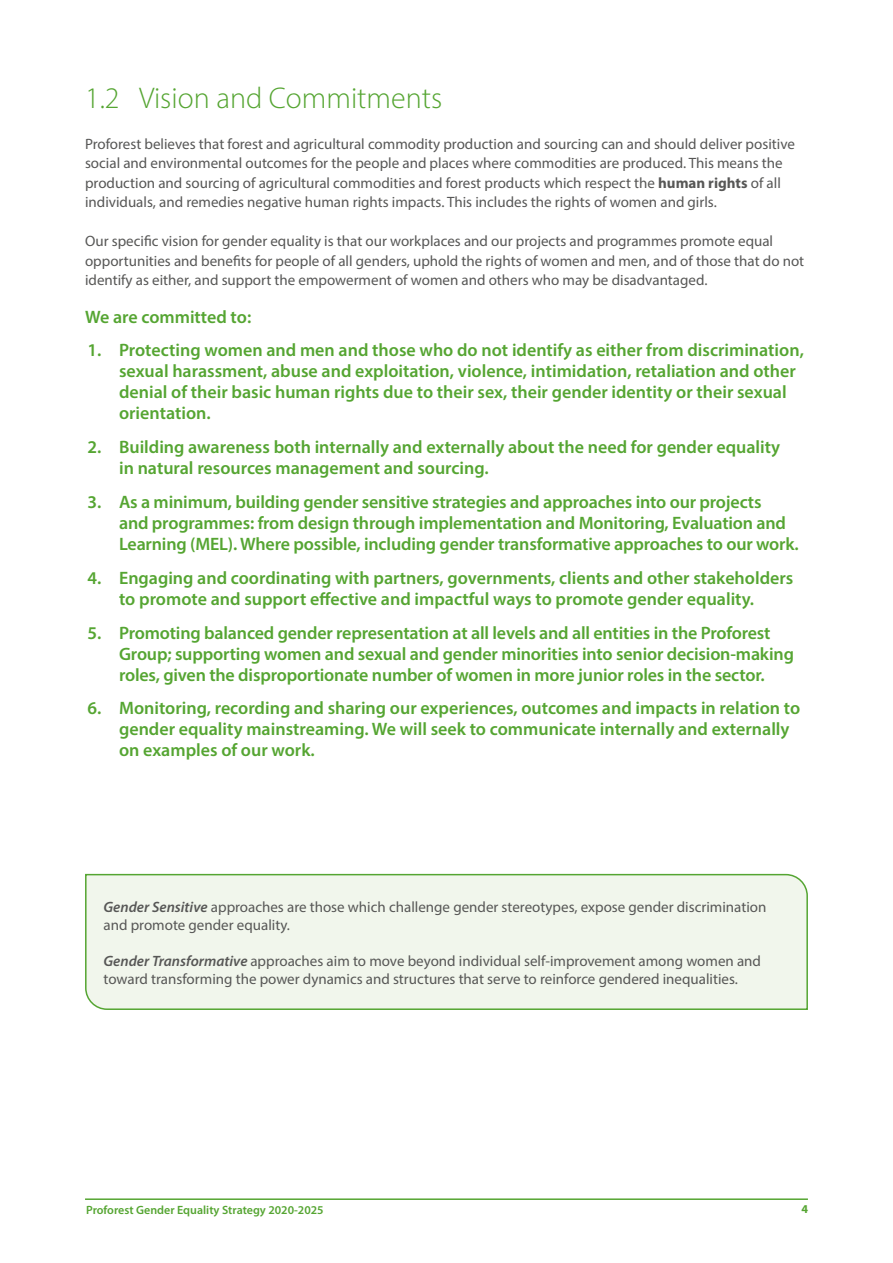
<style>
.page{position:relative;width:893px;height:1263px;background:#fff}
.page>*{position:absolute;margin:0;border:0;box-sizing:border-box;transform-origin:0 0}
.t1{font:300 30px "Myriad Pro";color:#55a532}
.t2{font:600 18px/21px "Myriad Pro";color:#55a532}
.t3{font:15px/19.5px "Myriad Pro";color:#575756}
.t4{font:600 12px "Myriad Pro";color:#55a532}
.t5{font:700 12px "Myriad Pro";color:#55a532}
.s1{font-weight:700}
.s2{font-weight:600;font-style:italic}
</style>
<div class="page">
<hr style="left:85px;top:1198px;width:723px;height:2px;background:#55a532">
<div style="left:85px;top:873px;width:723px;height:137px;background:#f1f6ec"></div>
<h1 class="t1" style="left:85px;top:79px;width:359px">1.2 Vision and Commitments</h1>
<p class="t3" style="left:85px;top:134px;width:711px">Proforest believes that forest and agricultural commodity production and sourcing can and should deliver positive social and environmental outcomes for the people and places where commodities are produced. This means the production and sourcing of agricultural commodities and forest products which respect the <span class="s1">human rights</span> of all individuals, and remedies negative human rights impacts. This includes the rights of women and girls.</p>
<p class="t3" style="left:85px;top:231px;width:721px">Our specific vision for gender equality is that our workplaces and our projects and programmes promote equal opportunities and benefits for people of all genders, uphold the rights of women and men, and of those that do not identify as either, and support the empowerment of women and others who may be disadvantaged.</p>
<p class="t2" style="left:85px;top:306px;width:168px">We are committed to:</p>
<p class="t2" style="left:119px;top:339px;width:686px;text-indent:-32px">1. Protecting women and men and those who do not identify as either from discrimination, sexual harassment, abuse and exploitation, violence, intimidation, retaliation and other denial of their basic human rights due to their sex, their gender identity or their sexual orientation.</p>
<p class="t2" style="left:119px;top:436px;width:663px;text-indent:-32px">2. Building awareness both internally and externally about the need for gender equality in natural resources management and sourcing.</p>
<p class="t2" style="left:119px;top:491px;width:681px;text-indent:-32px">3. As a minimum, building gender sensitive strategies and approaches into our projects<br>and programmes: from design through implementation and Monitoring, Evaluation and<br>Learning (MEL). Where possible, including gender transformative approaches to our work.</p>
<p class="t2" style="left:88px;top:567px;width:707px;text-align:center">4. Engaging and coordinating with partners, governments, clients and other stakeholders to promote and support effective and impactful ways to promote gender equality.</p>
<p class="t2" style="left:119px;top:621px;width:676px;text-indent:-32px">5. Promoting balanced gender representation at all levels and all entities in the Proforest<br>Group; supporting women and sexual and gender minorities into senior decision-making roles, given the disproportionate number of women in more junior roles in the sector.</p>
<p class="t2" style="left:119px;top:697px;width:683px;text-indent:-32px">6. Monitoring, recording and sharing our experiences, outcomes and impacts in relation to gender equality mainstreaming. We will seek to communicate internally and externally on examples of our work.</p>
<p class="t3" style="left:104px;top:897px;width:664px;line-height:18px"><span class="s2">Gender Sensitive</span> approaches are those which challenge gender stereotypes, expose gender discrimination and promote gender equality.</p>
<p class="t3" style="left:104px;top:951px;width:659px;line-height:18px"><span class="s2">Gender Transformative</span> approaches aim to move beyond individual self-improvement among women and toward transforming the power dynamics and structures that serve to reinforce gendered inequalities.</p>
<p class="t4" style="left:86px;top:1202px;width:239px">Proforest Gender Equality Strategy 2020-2025</p>
<p class="t5" style="left:801px;top:1201px;width:8px">4</p>
</div>
